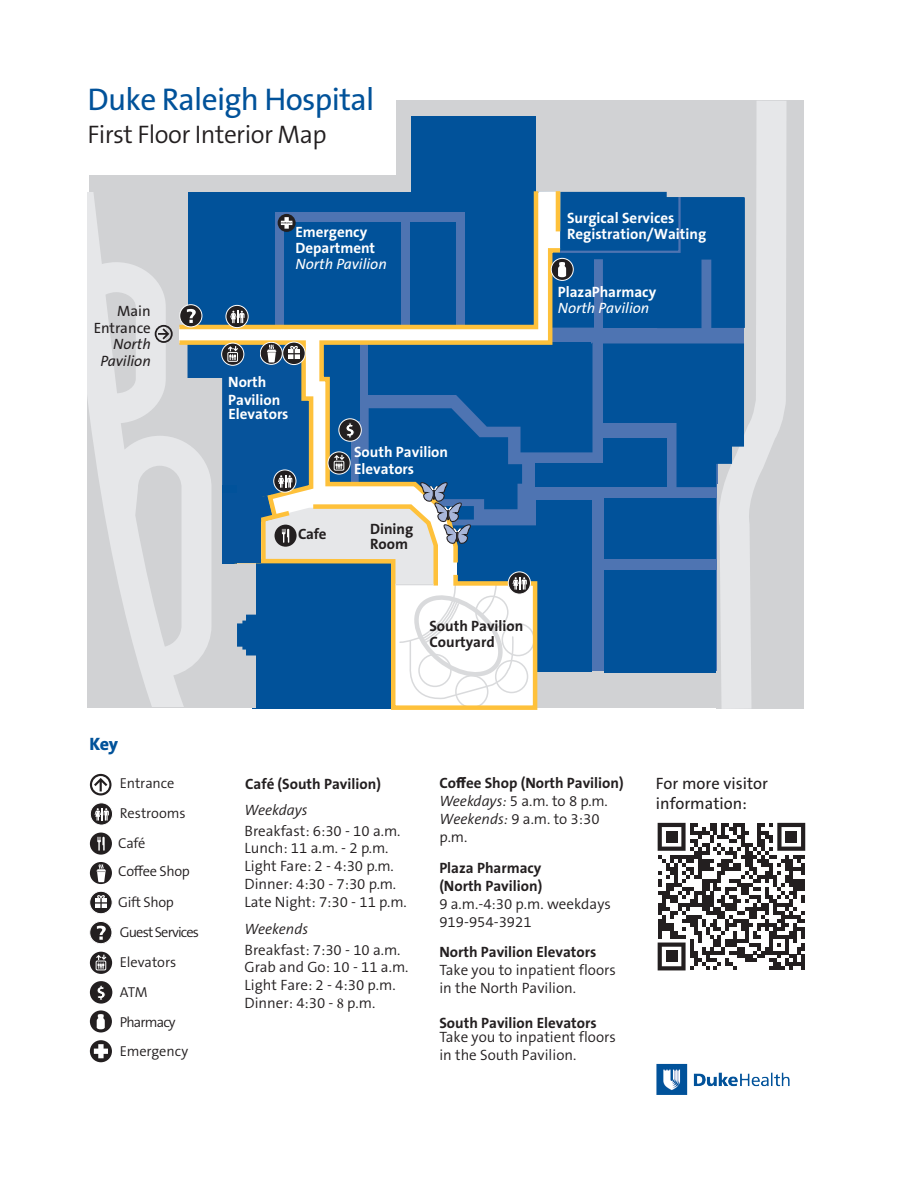
<style>
.page{position:relative;width:918px;height:1188px;background:#fff}
.page>*{position:absolute;margin:0;border:0;box-sizing:border-box;transform-origin:0 0}
.t1{font:31.5px "The Sans B W5 Plain";letter-spacing:-.02em;color:#01529a}
.t2{font:300 25.5px "The Sans B W4";letter-spacing:-.02em;color:#231f20}
.t3{font:800 18px "The Sans B W8";color:#01529a}
.t4{font:16.5px/19.8px "The Sans B W5 Plain";color:#231f20}
.t5{font:300 15px/17.9px "The Sans B W4";color:#231f20}
.t6{font:700 15px/15px "The Sans B7";color:#231f20}
.t7{font:700 15px/18px "The Sans B7";color:#fff}
.t8{font:italic 15px "The Sans B W5 Plain";color:#fff}
.t9{font:italic 300 15px "The Sans B W4";color:#231f20}
.t10{font:italic 15px/16.5px "The Sans B W5 Plain";color:#231f20;text-align:right}
.t11{font:15px/16.5px "The Sans B W5 Plain";color:#231f20;text-align:right}
.t12{font:300 14.4px "The Sans B W4";letter-spacing:-.005em;color:#231f20}
.t13{font:300 14.4px/28.2px "The Sans B W4";letter-spacing:-.025em;color:#231f20}
.t14{font:300 14.4px "The Sans B W4";letter-spacing:-.06em;color:#231f20}
.t15{font:300 14.4px "The Sans B W4";color:#231f20}
.s1{font-family:"Minion Pro";font-weight:400}
.s2{font-family:"The Sans B W8";font-weight:800}
.s3{font-style:italic}
</style>
<div class="page">
<div style="left:89px;top:175px;width:323px;height:25px;background:#d1d2d4"></div>
<div style="left:396px;top:100px;width:398px;height:140px;background:#d1d2d4"></div>
<div style="left:551px;top:202px;width:193px;height:149px;background:#4e74b2"></div>
<div style="left:536px;top:363px;width:180px;height:309px;background:#4e74b2"></div>
<div style="left:345px;top:343px;width:372px;height:141px;background:#4e74b2"></div>
<div style="left:535px;top:672px;width:231px;height:36px;background:#d1d2d4"></div>
<svg style="left:658px;top:823px;width:147px;height:147px"></svg>
<div style="left:666px;top:831px;width:12px;height:12px;background:#231f20"></div>
<div style="left:666px;top:951px;width:12px;height:11px;background:#231f20"></div>
<img style="left:656px;top:1063px;width:51px;height:32px">
<svg style="left:87px;top:192px;width:92px;height:515px;background:#dadbdd"></svg>
<div style="left:535px;top:464px;width:69px;height:23px;background:#01529a"></div>
<div style="left:605px;top:499px;width:111px;height:60px;background:#01529a"></div>
<div style="left:605px;top:570px;width:111px;height:102px;background:#01529a"></div>
<svg style="left:155px;top:325px;width:18px;height:18px"></svg>
<svg style="left:707px;top:100px;width:95px;height:987px"></svg>
<svg style="left:603px;top:344px;width:141px;height:143px;background:#105a9e"></svg>
<div style="left:411px;top:116px;width:125px;height:88px;background:#01529a"></div>
<svg style="left:90px;top:802px;width:23px;height:24px"></svg>
<svg style="left:95px;top:808px;width:14px;height:13px"></svg>
<svg style="left:90px;top:952px;width:22px;height:22px"></svg>
<svg style="left:96px;top:955px;width:10px;height:13px"></svg>
<div style="left:96px;top:961px;width:10px;height:9px;border:1px solid #fff"></div>
<div style="left:90px;top:833px;width:22px;height:22px;background:#231f20;border-radius:50%"></div>
<svg style="left:97px;top:837px;width:8px;height:14px"></svg>
<div style="left:90px;top:922px;width:22px;height:22px;background:#ebebeb;border-radius:50%"></div>
<svg style="left:90px;top:1040px;width:22px;height:22px"></svg>
<svg style="left:94px;top:1044px;width:14px;height:14px"></svg>
<svg style="left:90px;top:774px;width:22px;height:22px"></svg>
<div style="left:90px;top:981px;width:22px;height:23px;background:#231f20;border-radius:50%"></div>
<svg style="left:97px;top:985px;width:9px;height:15px"></svg>
<div style="left:90px;top:1010px;width:22px;height:22px;background:#231f20;border-radius:50%"></div>
<svg style="left:97px;top:1014px;width:8px;height:15px"></svg>
<div style="left:90px;top:862px;width:22px;height:22px;background:#231f20;border-radius:50%"></div>
<svg style="left:97px;top:864px;width:9px;height:18px"></svg>
<svg style="left:89px;top:921px;width:23px;height:23px"></svg>
<svg style="left:97px;top:926px;width:9px;height:14px"></svg>
<svg style="left:89px;top:891px;width:24px;height:23px"></svg>
<svg style="left:94px;top:894px;width:14px;height:15px"></svg>
<svg style="left:175px;top:338px;width:363px;height:372px;background:#c7cbc5"></svg>
<hr style="left:556px;top:191px;width:4px;height:40px;background:#f7c555">
<svg style="left:317px;top:328px;width:248px;height:15px"></svg>
<svg style="left:188px;top:343px;width:404px;height:358px"></svg>
<svg style="left:175px;top:191px;width:366px;height:141px;background:#1c609d"></svg>
<svg style="left:226px;top:305px;width:23px;height:23px"></svg>
<svg style="left:230px;top:311px;width:15px;height:12px"></svg>
<svg style="left:179px;top:304px;width:23px;height:23px"></svg>
<svg style="left:187px;top:309px;width:9px;height:14px"></svg>
<svg style="left:531px;top:192px;width:214px;height:136px;background:#24659e"></svg>
<h1 class="t1" style="left:87px;top:79px;width:288px">Duke Raleigh Hospital</h1>
<h2 class="t2" style="left:87px;top:118px;width:241px">First Floor Interior Map</h2>
<p class="t11" style="left:94px;top:303px;width:59px">Main<br>Entrance</p>
<p class="t10" style="left:100px;top:336px;width:52px">North<br>Pavilion</p>
<p class="t3" style="left:89px;top:732px;width:30px">Key</p>
<p class="t7" style="left:295px;top:224px;width:81px;line-height:16.4px">Emergency<br>Department</p>
<p class="t8" style="left:295px;top:255px;width:93px">North Pavilion</p>
<p class="t7" style="left:228px;top:374px;width:54px">North<br>Pavilion</p>
<p class="t7" style="left:229px;top:405px;width:62px">Elevators</p>
<p class="t7" style="left:354px;top:444px;width:96px;line-height:16.6px">South Pavilion<br>Elevators</p>
<p class="t6" style="left:298px;top:527px;width:30px">Cafe</p>
<p class="t6" style="left:370px;top:522px;width:45px">Dining<br>Room</p>
<p class="t6" style="left:429px;top:618px;width:96px;line-height:16px">South Pavilion<br>Courtyard</p>
<p class="t7" style="left:567px;top:210px;width:141px;line-height:16.5px">Surgical Services<br>Registration/Waiting</p>
<p class="t7" style="left:558px;top:283px;width:100px">PlazaPharmacy</p>
<p class="t8" style="left:558px;top:299px;width:93px">North Pavilion</p>
<p class="t12" style="left:120px;top:774px;width:56px">Entrance</p>
<p class="t12" style="left:120px;top:804px;width:67px">Restrooms</p>
<p class="t13" style="left:118px;top:829px;width:73px">Café<br>Coffee Shop</p>
<p class="t13" style="left:118px;top:888px;width:57px">Gift Shop</p>
<p class="t14" style="left:120px;top:923px;width:81px">Guest Services</p>
<p class="t15" style="left:120px;top:953px;width:58px">Elevators</p>
<p class="t13" style="left:120px;top:978px;width:29px">ATM</p>
<p class="t14" style="left:120px;top:1012px;width:57px">Pharmacy</p>
<p class="t12" style="left:120px;top:1042px;width:70px">Emergency</p>
<p class="t6" style="left:245px;top:777px;width:137px">Café (South Pavilion)</p>
<p class="t9" style="left:245px;top:801px;width:65px">Weekdays</p>
<p class="t5" style="left:245px;top:822px;width:164px">Breakfast: 6:30 - 10 a.m.<br>Lunch: 11 a.m. - 2 p.m.<br>Light Fare: 2 - 4:30 p.m.<br>Dinner: 4:30 - 7:30 p.m.<br>Late Night: 7:30 - 11 p.m.</p>
<p class="t9" style="left:245px;top:920px;width:65px">Weekends</p>
<p class="t5" style="left:245px;top:941px;width:165px">Breakfast: 7:30 - 10 a.m.<br>Grab and Go: 10 - 11 a.m.<br>Light Fare: 2 - 4:30 p.m.<br>Dinner: 4:30 - <span class="s1">8</span> p.m.</p>
<p class="t6" style="left:439px;top:776px;width:186px">Co<span class="s2">ff</span>ee Shop (North Pavilion)</p>
<p class="t5" style="left:439px;top:792px;width:170px"><span class="s3">Weekdays:</span> 5 a.m. to 8 p.m.<br><span class="s3">Weekends:</span> 9 a.m. to 3:30 p.m.</p>
<p class="t6" style="left:439px;top:859px;width:104px;line-height:18px">Plaza Pharmacy (North Pavilion)</p>
<p class="t5" style="left:439px;top:895px;width:173px">9 a.m.-4:30 p.m. weekdays<br>919-954-3921</p>
<p class="t6" style="left:439px;top:945px;width:159px">North Pavilion Elevators</p>
<p class="t5" style="left:439px;top:961px;width:178px">Take you to inpatient floors in the North Pavilion.</p>
<p class="t6" style="left:439px;top:1015px;width:159px">South Pavilion Elevators</p>
<p class="t5" style="left:439px;top:1028px;width:178px">Take you to inpatient floors in the South Pavilion.</p>
<p class="t4" style="left:656px;top:774px;width:114px">For more visitor information:</p>
</div>
